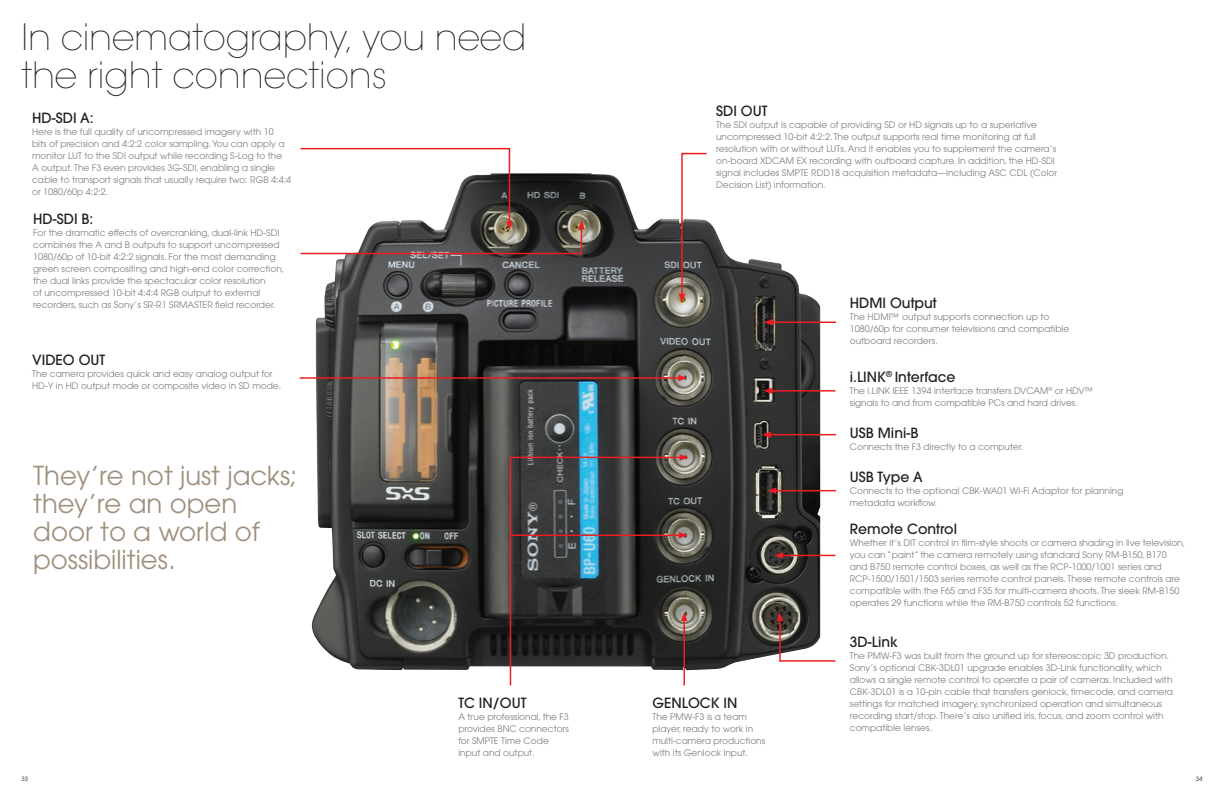
<style>
.page{position:relative;width:1224px;height:792px;background:#fff}
.page>*{position:absolute;margin:0;border:0;box-sizing:border-box;transform-origin:0 0}
.t1{font:200 36px/38px "Avant Garde";letter-spacing:-.005em;color:#231f20}
.t2{font:26px/28px "Avant Garde";color:#a0907e}
.t3{font:500 14px "Avant Garde";color:#231f20}
.t4{font:9px/12px "Avant Garde";color:#808083}
.t5{font:6px "Avant Garde";color:#231f20}
.s1{color:#7c6954}
</style>
<div class="page">
<img style="left:311px;top:173px;width:509px;height:497px">
<svg style="left:509px;top:456px;width:175px;height:230px;background:#484c4e"></svg>
<svg style="left:680px;top:454px;width:9px;height:7px"></svg>
<hr style="left:510px;top:535px;width:172px;height:1px;background:#ee1d23">
<svg style="left:679px;top:532px;width:9px;height:7px"></svg>
<hr style="left:300px;top:377px;width:381px;height:2px;background:#ee1d23">
<svg style="left:678px;top:375px;width:9px;height:6px"></svg>
<hr style="left:683px;top:618px;width:2px;height:68px;background:#ee1d23">
<svg style="left:681px;top:612px;width:7px;height:9px"></svg>
<hr style="left:780px;top:555px;width:55px;height:1px;background:#ee1d23">
<svg style="left:774px;top:552px;width:9px;height:7px"></svg>
<hr style="left:774px;top:490px;width:62px;height:1px;background:#ee1d23">
<svg style="left:767px;top:487px;width:9px;height:7px"></svg>
<hr style="left:768px;top:434px;width:68px;height:1px;background:#ee1d23">
<svg style="left:762px;top:431px;width:9px;height:7px"></svg>
<hr style="left:770px;top:390px;width:65px;height:2px;background:#ee1d23">
<svg style="left:763px;top:388px;width:9px;height:6px"></svg>
<hr style="left:770px;top:322px;width:66px;height:1px;background:#ee1d23">
<svg style="left:764px;top:319px;width:9px;height:7px"></svg>
<svg style="left:679px;top:152px;width:29px;height:151px"></svg>
<svg style="left:300px;top:147px;width:285px;height:108px"></svg>
<svg style="left:777px;top:612px;width:59px;height:50px"></svg>
<h1 class="t1" style="left:22px;top:18px;width:506px">In cinematography, you need the right connections</h1>
<h3 class="t3" style="left:32px;top:109px;width:63px">HD-SDI A:</h3>
<p class="t4" style="left:32px;top:126px;width:261px">Here is the full quality of uncompressed imagery with 10<br>bits of precision and 4:2:2 color sampling. You can apply a monitor LUT to the SDI output while recording S-Log to the<br>A output. The F3 even provides 3G-SDI, enabling a single cable to transport signals that usually require two: RGB 4:4:4 or 1080/60p 4:2:2.</p>
<h3 class="t3" style="left:33px;top:210px;width:62px">HD-SDI B:</h3>
<p class="t4" style="left:33px;top:227px;width:253px">For the dramatic effects of overcranking, dual-link HD-SDI combines the A and B outputs to support uncompressed 1080/60p of 10-bit 4:2:2 signals. For the most demanding green screen compositing and high-end color correction, the dual links provide the spectacular color resolution<br>of uncompressed 10-bit 4:4:4 RGB output to external recorders, such as Sony’s SR-R1 SRMASTER field recorder.</p>
<h3 class="t3" style="left:32px;top:351px;width:75px">VIDEO OUT</h3>
<p class="t4" style="left:32px;top:368px;width:251px">The camera provides quick and easy analog output for<br>HD-Y in HD output mode or composite video in SD mode.</p>
<h2 class="t2" style="left:33px;top:462px;width:266px">They’re not just jacks; they’re an open door to a world of possibilities.</h2>
<h3 class="t3" style="left:458px;top:694px;width:70px">TC IN/OUT</h3>
<p class="t4" style="left:458px;top:711px;width:112px">A true professional, the F3 provides BNC connectors for SMPTE Time Code input and output.</p>
<h3 class="t3" style="left:716px;top:102px;width:53px">SDI OUT</h3>
<p class="t4" style="left:716px;top:119px;width:343px">The SDI output is capable of providing SD or HD signals up to a superlative uncompressed 10-bit 4:2:2. The output supports real time monitoring at full resolution with or without LUTs. And it enables you to supplement the camera’s on-board XDCAM EX recording with outboard capture. In addition, the HD-SDI signal includes SMPTE RDD18 acquisition metadata—including ASC CDL (Color Decision List) information.</p>
<h3 class="t3" style="left:850px;top:295px;width:88px">HDMI Output</h3>
<p class="t4" style="left:850px;top:311px;width:221px">The HDMI™ output supports connection up to<br>1080/60p for consumer televisions and compatible outboard recorders.</p>
<h3 class="t3" style="left:850px;top:368px;width:107px">i.LINK<sup>®</sup> Interface</h3>
<p class="t4" style="left:850px;top:385px;width:245px">The i.LINK IEEE 1394 interface transfers DVCAM<sup>®</sup> or HDV™ signals to and from compatible PCs and hard drives.</p>
<h3 class="t3" style="left:850px;top:424px;width:70px">USB Mini-B</h3>
<p class="t4" style="left:850px;top:441px;width:175px">Connects the F3 directly to a computer.</p>
<h3 class="t3" style="left:653px;top:694px;width:86px">GENLOCK IN</h3>
<p class="t4" style="left:653px;top:711px;width:114px">The PMW-F3 is a team player, ready to work in multi-camera productions with its Genlock Input<span class="s1">.</span></p>
<h3 class="t3" style="left:850px;top:469px;width:74px">USB Type A</h3>
<p class="t4" style="left:850px;top:485px;width:275px">Connects to the optional CBK-WA01 Wi-Fi Adaptor for planning metadata workflow.</p>
<h3 class="t3" style="left:850px;top:520px;width:109px">Remote Control</h3>
<p class="t4" style="left:850px;top:537px;width:337px">Whether it’s DIT control in film-style shoots or camera shading in live television, you can “paint” the camera remotely using standard Sony RM-B150, B170 and B750 remote control boxes, as well as the RCP-1000/1001 series and RCP-1500/1501/1503 series remote control panels. These remote controls are compatible with the F65 and F35 for multi-camera shoots. The sleek RM-B150 operates 29 functions while the RM-B750 controls 52 functions.</p>
<h3 class="t3" style="left:850px;top:633px;width:49px">3D-Link</h3>
<p class="t4" style="left:850px;top:650px;width:325px">The PMW-F3 was built from the ground up for stereoscopic 3D production.<br>Sony’s optional CBK-3DL01 upgrade enables 3D-Link functionality, which allows a single remote control to operate a pair of cameras. Included with CBK-3DL01 is a 10-pin cable that transfers genlock, timecode, and camera settings for matched imagery, synchronized operation and simultaneous recording start/stop. There’s also unified iris, focus, and zoom control with compatible lenses.</p>
<p class="t5" style="left:22px;top:775px;width:8px">33</p>
<p class="t5" style="left:1196px;top:775px;width:8px">34</p>
</div>
